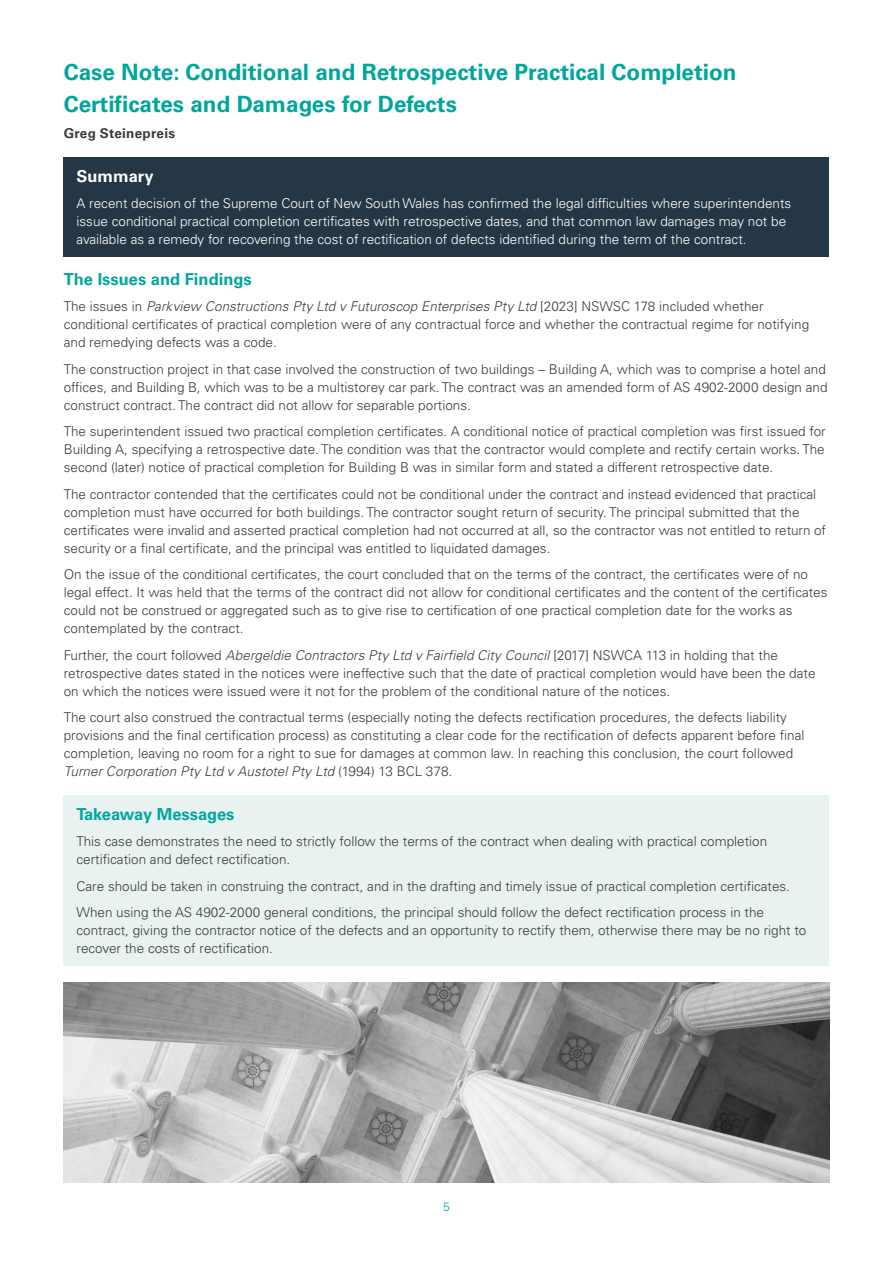
<style>
.page{position:relative;width:893px;height:1263px;background:#fff}
.page>*{position:absolute;margin:0;border:0;box-sizing:border-box;transform-origin:0 0}
.t1{font:700 22.5px/31.5px "Univers LTCYR 65";color:#00a69d}
.t2{font:700 16.5px "Univers LTCYR 65";color:#00a69d}
.t3{font:700 16.5px "Univers LTCYR 65";color:#fff}
.t4{font:300 13.5px/18px "Univers LTCYR 45";color:#3c3c3b}
.t5{font:300 13.5px/18px "Univers LTCYR 45";color:#fff}
.t6{font:700 13.5px "Univers LTCYR 65";letter-spacing:.02em;color:#3c3c3b}
.t7{font:300 12px "Univers LTCYR 45";color:#00a69d}
.s1{font-style:italic}
</style>
<div class="page">
<div style="left:64px;top:157px;width:765px;height:100px;background:#253746"></div>
<div style="left:64px;top:795px;width:765px;height:171px;background:#e7f2f1"></div>
<img style="left:64px;top:982px;width:765px;height:201px">
<h1 class="t1" style="left:64px;top:55px;width:674px">Case Note: Conditional and Retrospective Practical Completion<br>Certificates and Damages for Defects</h1>
<p class="t6" style="left:64px;top:124px;width:113px">Greg Steinepreis</p>
<p class="t3" style="left:77px;top:164px;width:79px">Summary</p>
<p class="t5" style="left:77px;top:194px;width:716px">A recent decision of the Supreme Court of New South Wales has confirmed the legal difficulties where superintendents issue conditional practical completion certificates with retrospective dates, and that common law damages may not be available as a remedy for recovering the cost of rectification of defects identified during the term of the contract.</p>
<p class="t2" style="left:64px;top:267px;width:189px">The Issues and Findings</p>
<p class="t4" style="left:64px;top:297px;width:747px">The issues in <span class="s1">Parkview Constructions Pty Ltd v Futuroscop Enterprises Pty Ltd</span> [2023] NSWSC 178 included whether conditional certificates of practical completion were of any contractual force and whether the contractual regime for notifying and remedying defects was a code.</p>
<p class="t4" style="left:64px;top:359px;width:765px">The construction project in that case involved the construction of two buildings – Building A, which was to comprise a hotel and offices, and Building B, which was to be a multistorey car park. The contract was an amended form of AS 4902-2000 design and construct contract. The contract did not allow for separable portions.</p>
<p class="t4" style="left:64px;top:422px;width:763px;text-align:justify">The superintendent issued two practical completion certificates. A conditional notice of practical completion was first issued for Building A, specifying a retrospective date. The condition was that the contractor would complete and rectify certain works. The second (later) notice of practical completion for Building B was in similar form and stated a different retrospective date.</p>
<p class="t4" style="left:64px;top:484px;width:764px">The contractor contended that the certificates could not be conditional under the contract and instead evidenced that practical completion must have occurred for both buildings. The contractor sought return of security. The principal submitted that the certificates were invalid and asserted practical completion had not occurred at all, so the contractor was not entitled to return of security or a final certificate, and the principal was entitled to liquidated damages.</p>
<p class="t4" style="left:64px;top:565px;width:765px">On the issue of the conditional certificates, the court concluded that on the terms of the contract, the certificates were of no legal effect. It was held that the terms of the contract did not allow for conditional certificates and the content of the certificates could not be construed or aggregated such as to give rise to certification of one practical completion date for the works as contemplated by the contract.</p>
<p class="t4" style="left:64px;top:645px;width:753px">Further, the court followed <span class="s1">Abergeldie Contractors Pty Ltd v Fairfield City Council</span> [2017] NSWCA 113 in holding that the retrospective dates stated in the notices were ineffective such that the date of practical completion would have been the date on which the notices were issued were it not for the problem of the conditional nature of the notices.</p>
<p class="t4" style="left:64px;top:708px;width:742px">The court also construed the contractual terms (especially noting the defects rectification procedures, the defects liability provisions and the final certification process) as constituting a clear code for the rectification of defects apparent before final completion, leaving no room for a right to sue for damages at common law. In reaching this conclusion, the court followed <span class="s1">Turner Corporation Pty Ltd v Austotel Pty Ltd</span> (1994) 13 BCL 378.</p>
<p class="t2" style="left:77px;top:802px;width:159px">Takeaway Messages</p>
<p class="t4" style="left:77px;top:832px;width:692px">This case demonstrates the need to strictly follow the terms of the contract when dealing with practical completion certification and defect rectification.</p>
<p class="t4" style="left:77px;top:872px;width:715px;line-height:26.5px">Care should be taken in construing the contract, and in the drafting and timely issue of practical completion certificates.<br>When using the AS 4902-2000 general conditions, the principal should follow the defect rectification process in the</p>
<p class="t4" style="left:77px;top:921px;width:731px">contract, giving the contractor notice of the defects and an opportunity to rectify them, otherwise there may be no right to recover the costs of rectification.</p>
<p class="t7" style="left:443px;top:1199px;width:8px">5</p>
</div>
